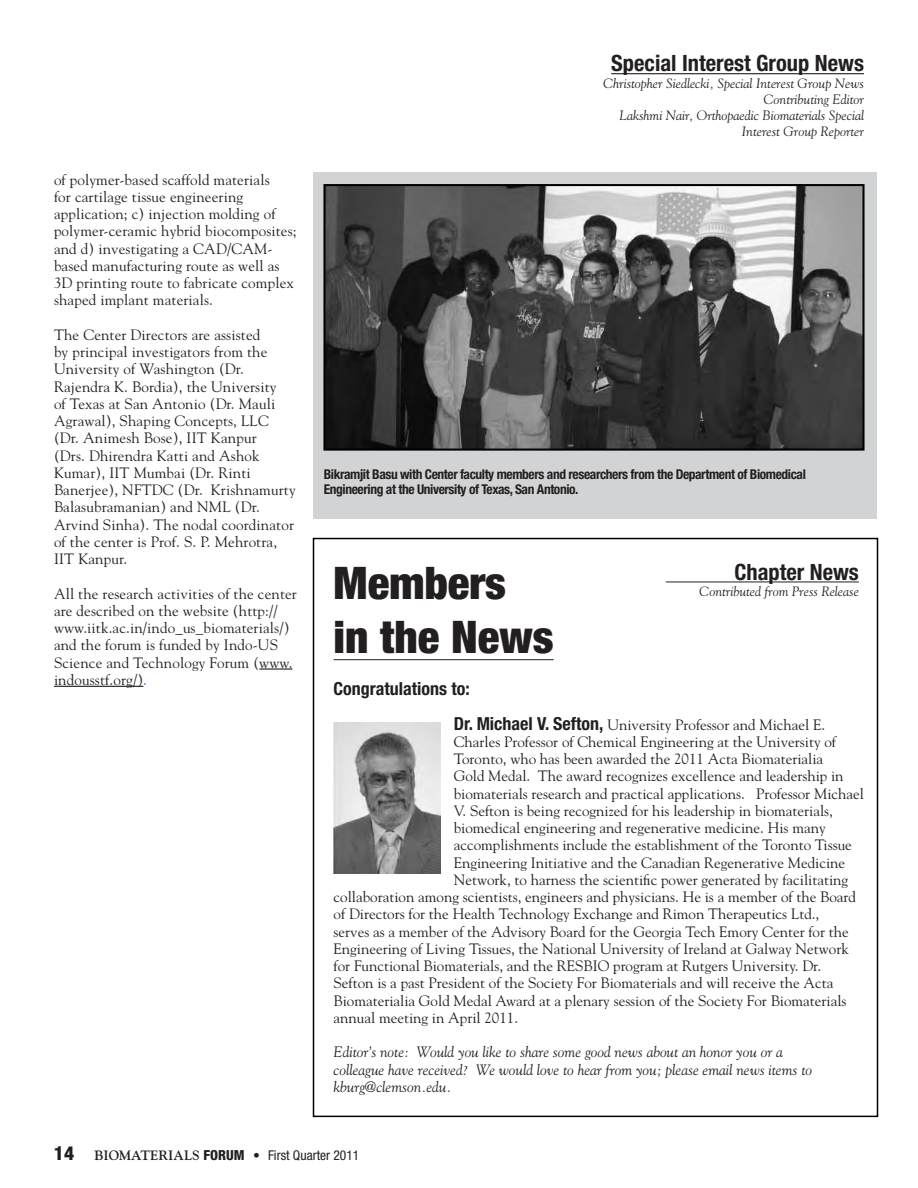
<style>
.page{position:relative;width:918px;height:1188px;background:#fff}
.page>*{position:absolute;margin:0;border:0;box-sizing:border-box;transform-origin:0 0}
.t1{font:900 condensed 45px "Helvetica Neue";color:#231f20}
.t2{font:700 condensed 22.5px "Helvetica Neue";color:#231f20}
.t3{font:700 condensed 18px "Helvetica Neue";color:#231f20}
.t4{font:15px/17.2px "Goudy";color:#231f20}
.t5{font:italic 15px/17.2px "Goudy";color:#231f20}
.t6{font:italic 13.5px/16.2px "Goudy";color:#231f20;text-align:right}
.t7{font:700 condensed 13.5px/15px "Helvetica Neue";letter-spacing:-.03em;color:#231f20}
.t8{font:condensed 13.5px "Helvetica Neue";color:#231f20}
.s1{color:#06f}
.s2{font-family:"Helvetica Neue";font-weight:700;font-stretch:condensed;font-size:18px}
.s3{font-weight:800;font-size:19.5px}
.s4{font-family:"Goudy";font-weight:700;font-stretch:normal}
.s5{font-weight:800;font-size:13.8px}
</style>
<div class="page">
<hr style="left:611px;top:73px;width:253px;height:1px;background:#231f20">
<div style="left:314px;top:173px;width:563px;height:346px;background:#d1d3d4"></div>
<hr style="left:259px;top:669px;width:33px;height:1px;background:#000">
<hr style="left:54px;top:686px;width:89px;height:1px;background:#000">
<img style="left:326px;top:187px;width:536px;height:261px">
<div style="left:323px;top:184px;width:542px;height:267px;border:2px solid #000"></div>
<div style="left:313px;top:538px;width:565px;height:579px;border:2px solid #000"></div>
<hr style="left:666px;top:582px;width:193px;height:1px;background:#231f20">
<hr style="left:334px;top:659px;width:220px;height:1px;background:#231f20">
<img style="left:334px;top:723px;width:106px;height:150px">
<p class="t4" style="left:54px;top:171px;width:244px">of polymer-based scaffold materials<br>for cartilage tissue engineering application; c) injection molding of polymer-ceramic hybrid biocomposites; and d) investigating a CAD/CAM&shy;based manufacturing route as well as 3D printing route to fabricate complex shaped implant materials.</p>
<p class="t4" style="left:54px;top:326px;width:243px">The Center Directors are assisted<br>by principal investigators from the<br>University of Washington (Dr.<br>Rajendra K. Bordia), the University<br>of Texas at San Antonio (Dr. Mauli<br>Agrawal), Shaping Concepts, LLC (Dr. Animesh Bose), IIT Kanpur<br>(Drs. Dhirendra Katti and Ashok<br>Kumar), IIT Mumbai (Dr. Rinti<br>Banerjee), NFTDC (Dr. Krishnamurty<br>Balasubramanian) and NML (Dr.<br>Arvind Sinha). The nodal coordinator of the center is Prof. S. P. Mehrotra,<br>IIT Kanpur.</p>
<p class="t4" style="left:54px;top:585px;width:244px">All the research activities of the center are described on the website (http:// www.iitk.ac.in/indo_us_biomaterials/) and the forum is funded by Indo-US Science and Technology Forum (www. indousstf.org/)<span class="s1">.</span></p>
<h2 class="t2" style="left:611px;top:50px;width:254px">Special Interest Group News</h2>
<p class="t6" style="left:603px;top:75px;width:262px">Christopher Siedlecki, Special Interest Group News Contributing Editor<br>Lakshmi Nair, Orthopaedic Biomaterials Special Interest Group Reporter</p>
<p class="t7" style="left:324px;top:466px;width:484px">Bikramjit Basu with Center faculty members and researchers from the Department of Biomedical<br>Engineering at the University of Texas, San Antonio.</p>
<h1 class="t1" style="left:334px;top:555px;width:174px">Members</h1>
<h2 class="t2" style="left:734px;top:558px;width:126px">Chapter News</h2>
<p class="t6" style="left:700px;top:583px;width:161px">Contributed from Press Release</p>
<h1 class="t1" style="left:334px;top:609px;width:222px">in the News</h1>
<p class="t3" style="left:334px;top:678px;width:138px">Congratulations to:</p>
<p class="t4" style="left:454px;top:716px;width:373px"><span class="s2">Dr. Michael V. Sefton,</span> University Professor and Michael E.</p>
<p class="t4" style="left:454px;top:733px;width:384px">Charles Professor of Chemical Engineering at the University of</p>
<p class="t4" style="left:454px;top:750px;width:371px">Toronto, who has been awarded the 2011 Acta Biomaterialia</p>
<p class="t4" style="left:454px;top:767px;width:391px">Gold Medal. The award recognizes excellence and leadership in</p>
<p class="t4" style="left:454px;top:785px;width:412px">biomaterials research and practical applications. Professor Michael</p>
<p class="t4" style="left:454px;top:802px;width:381px">V. Sefton is being recognized for his leadership in biomaterials,</p>
<p class="t4" style="left:454px;top:819px;width:374px">biomedical engineering and regenerative medicine. His many</p>
<p class="t4" style="left:454px;top:836px;width:400px">accomplishments include the establishment of the Toronto Tissue</p>
<p class="t4" style="left:454px;top:854px;width:393px">Engineering Initiative and the Canadian Regenerative Medicine</p>
<p class="t4" style="left:454px;top:871px;width:396px">Network, to harness the scientific power generated by facilitating</p>
<p class="t4" style="left:334px;top:888px;width:524px">collaboration among scientists, engineers and physicians. He is a member of the Board</p>
<p class="t4" style="left:334px;top:905px;width:487px">of Directors for the Health Technology Exchange and Rimon Therapeutics Ltd.,</p>
<p class="t4" style="left:334px;top:923px;width:517px">serves as a member of the Advisory Board for the Georgia Tech Emory Center for the</p>
<p class="t4" style="left:334px;top:940px;width:517px">Engineering of Living Tissues, the National University of Ireland at Galway Network</p>
<p class="t4" style="left:334px;top:957px;width:489px">for Functional Biomaterials, and the RESBIO program at Rutgers University. Dr.</p>
<p class="t4" style="left:334px;top:974px;width:501px">Sefton is a past President of the Society For Biomaterials and will receive the Acta</p>
<p class="t4" style="left:334px;top:992px;width:514px">Biomaterialia Gold Medal Award at a plenary session of the Society For Biomaterials</p>
<p class="t4" style="left:334px;top:1009px;width:186px">annual meeting in April 2011.</p>
<p class="t5" style="left:334px;top:1043px;width:480px">Editor’s note: Would you like to share some good news about an honor you or a colleague have received? We would love to hear from you; please email news items to kburg@clemson.edu.</p>
<p class="t8" style="left:54px;top:1148px;width:307px"><span class="s3">14</span> <span class="s4">BIOMATERIALS</span> <span class="s5">FORUM</span> <span class="s4">•</span> First Quarter 2011</p>
</div>
